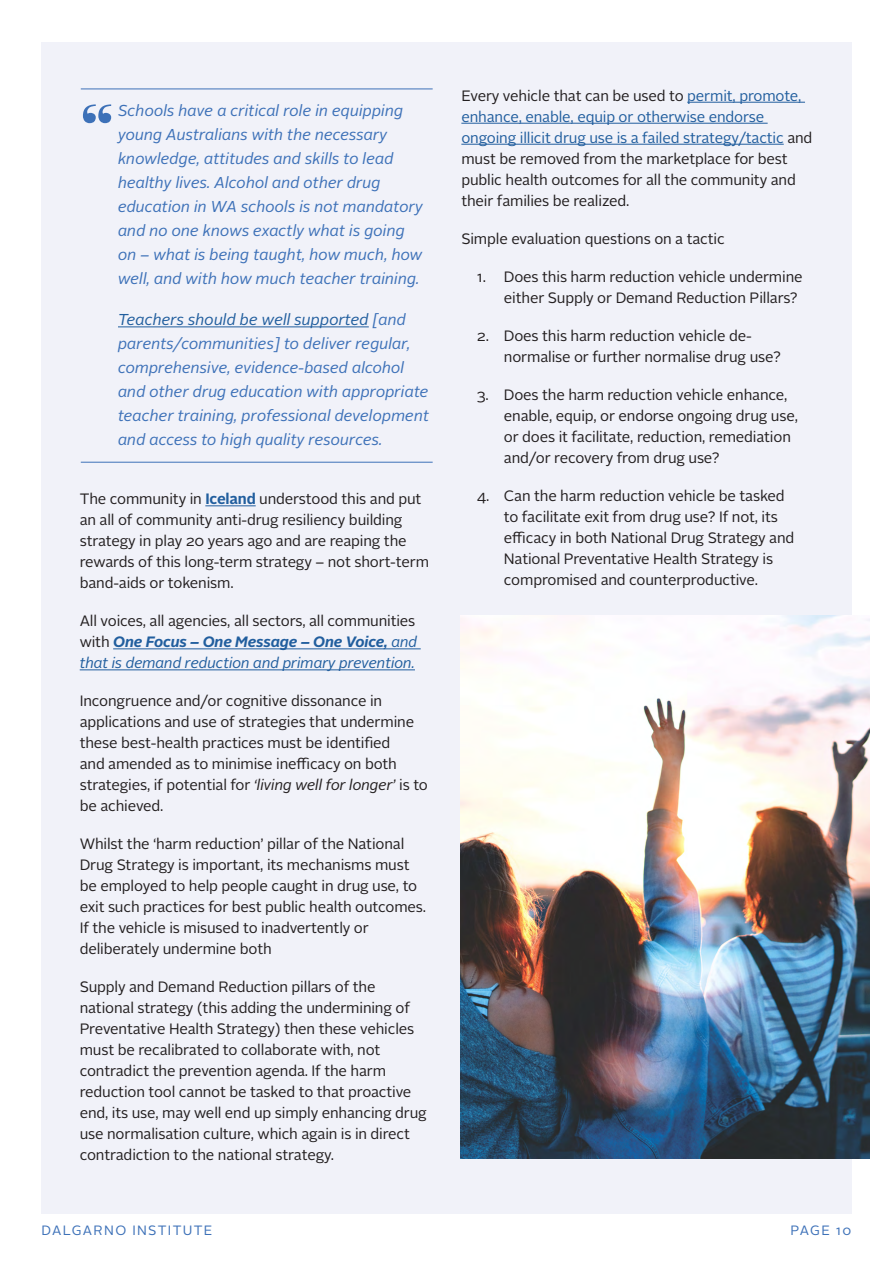
<style>
.page{position:relative;width:893px;height:1263px;background:#fff}
.page>*{position:absolute;margin:0;border:0;box-sizing:border-box;transform-origin:0 0}
.t1{font:94.5px "Modern";color:#3d71b8;scale:1.13 1}
.t2{font:italic 15.75px/24px "Alright Sans";color:#3d71b8}
.t3{font:15px/21px "Alright Sans";letter-spacing:-.01em;color:#231f20}
.t4{font:13.5px "Alright Sans";letter-spacing:.1em;color:#3d71b8}
.s1{color:#215e9e}
.s2{font-weight:700;color:#215e9e}
.s3{font-weight:700;font-style:italic;color:#215e9e}
.s4{font-style:italic;color:#215e9e}
.s5{font-style:italic}
</style>
<div class="page">
<div style="left:41px;top:42px;width:810px;height:1172px;background:#f1f2f9"></div>
<hr style="left:118px;top:326px;width:251px;height:1px;background:#215e9e">
<hr style="left:205px;top:505px;width:51px;height:1px;background:#215e9e">
<hr style="left:113px;top:648px;width:308px;height:1px;background:#215e9e">
<hr style="left:80px;top:669px;width:335px;height:1px;background:#215e9e">
<hr style="left:687px;top:102px;width:118px;height:1px;background:#215e9e">
<hr style="left:461px;top:123px;width:307px;height:1px;background:#215e9e">
<hr style="left:461px;top:144px;width:323px;height:1px;background:#215e9e">
<hr style="left:81px;top:89px;width:352px;height:1px;background:#3d71b8">
<hr style="left:81px;top:462px;width:352px;height:1px;background:#3d71b8">
<img style="left:461px;top:615px;width:409px;height:543px">
<p class="t2" style="left:118px;top:99px;width:306px">Schools have a critical role in equipping young Australians with the necessary knowledge, attitudes and skills to lead healthy lives. Alcohol and other drug education in WA schools is not mandatory and no one knows exactly what is going on – what is being taught, how much, how well, and with how much teacher training.</p>
<p class="t2" style="left:118px;top:308px;width:313px"><span class="s1">Teachers should be well supported</span> [and parents/communities] to deliver regular, comprehensive, evidence-based alcohol and other drug education with appropriate teacher training, professional development and access to high quality resources.</p>
<h1 class="t1" style="left:81px;top:102px;width:30px">“</h1>
<p class="t3" style="left:80px;top:489px;width:351px">The community in <span class="s2">Iceland</span> understood this and put an all of community anti-drug resiliency building strategy in play 20 years ago and are reaping the rewards of this long-term strategy – not short-term band-aids or tokenism.</p>
<p class="t3" style="left:80px;top:611px;width:339px">All voices, all agencies, all sectors, all communities with <span class="s3">One Focus – One Message – One Voice,</span> <span class="s4">and that is demand reduction and primary prevention.</span></p>
<p class="t3" style="left:80px;top:691px;width:350px">Incongruence and/or cognitive dissonance in applications and use of strategies that undermine these best-health practices must be identified<br>and amended as to minimise inefficacy on both strategies, if potential for <span class="s5">‘living well for longer’</span> is to be achieved.</p>
<p class="t3" style="left:80px;top:834px;width:348px">Whilst the ‘harm reduction’ pillar of the National Drug Strategy is important, its mechanisms must be employed to help people caught in drug use, to exit such practices for best public health outcomes.<br>If the vehicle is misused to inadvertently or deliberately undermine both</p>
<p class="t3" style="left:80px;top:977px;width:348px">Supply and Demand Reduction pillars of the national strategy (this adding the undermining of Preventative Health Strategy) then these vehicles must be recalibrated to collaborate with, not contradict the prevention agenda. If the harm reduction tool cannot be tasked to that proactive end, its use, may well end up simply enhancing drug use normalisation culture, which again is in direct contradiction to the national strategy.</p>
<p class="t3" style="left:461px;top:85px;width:353px">Every vehicle that can be used to <span class="s1">permit, promote, enhance, enable, equip or otherwise endorse ongoing illicit drug use is a failed strategy/tactic</span> and must be removed from the marketplace for best public health outcomes for all the community and their families be realized.</p>
<p class="t3" style="left:461px;top:228px;width:265px">Simple evaluation questions on a tactic</p>
<p class="t3" style="left:504px;top:266px;width:300px;text-indent:-27px">1. Does this harm reduction vehicle undermine either Supply or Demand Reduction Pillars?</p>
<p class="t3" style="left:504px;top:325px;width:278px;text-indent:-27px">2. Does this harm reduction vehicle de&shy;normalise or further normalise drug use?</p>
<p class="t3" style="left:504px;top:384px;width:296px;text-indent:-27px">3. Does the harm reduction vehicle enhance, enable, equip, or endorse ongoing drug use, or does it facilitate, reduction, remediation and/or recovery from drug use?</p>
<p class="t3" style="left:504px;top:485px;width:292px;text-indent:-27px">4. Can the harm reduction vehicle be tasked to facilitate exit from drug use? If not, its efficacy in both National Drug Strategy and National Preventative Health Strategy is compromised and counterproductive.</p>
<p class="t4" style="left:41px;top:1221px;width:173px">DALGARNO INSTITUTE</p>
<p class="t4" style="left:790px;top:1221px;width:63px">PAGE 10</p>
</div>
